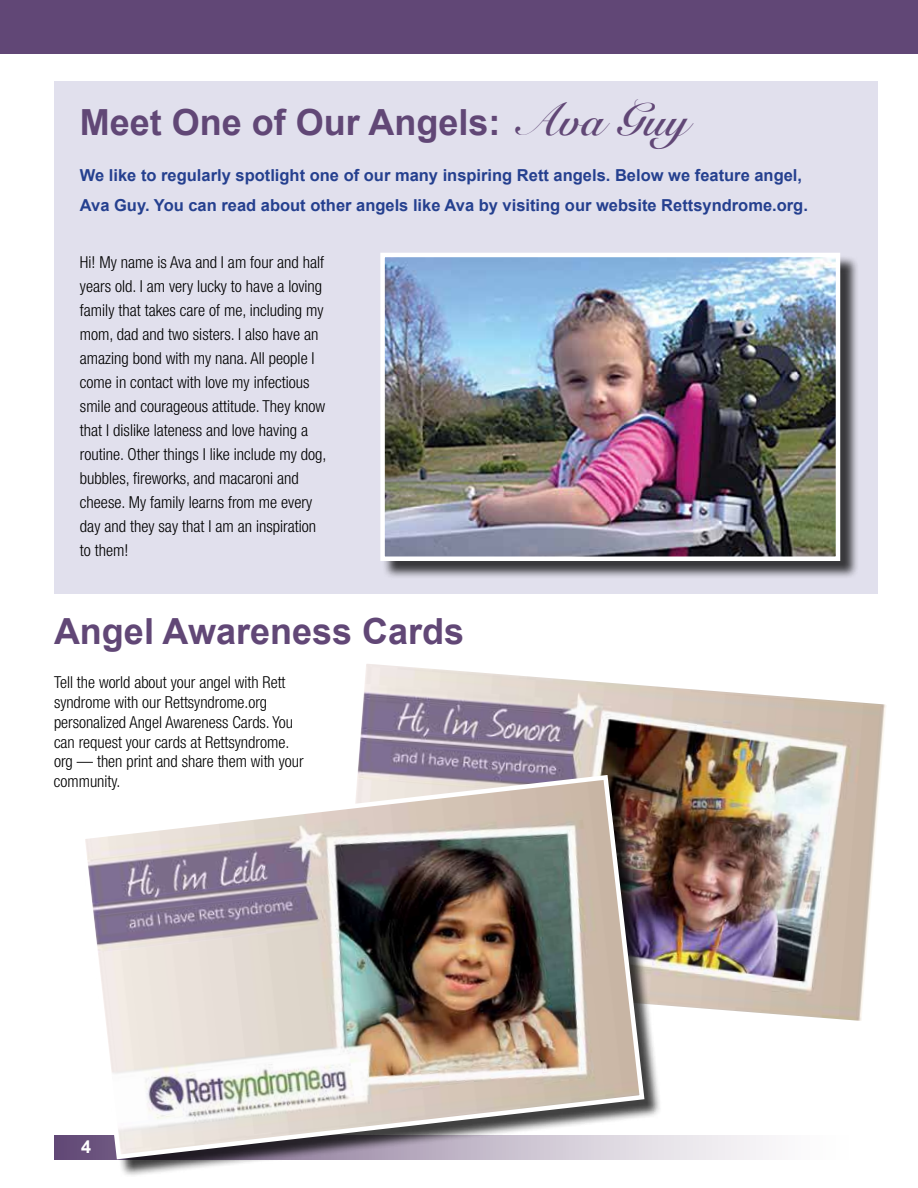
<style>
.page{position:relative;width:918px;height:1188px;background:#fff}
.page>*{position:absolute;margin:0;border:0;box-sizing:border-box;transform-origin:0 0}
.t1{font:700 36px "Arial";color:#614776}
.t2{font:700 18px "Arial";color:#fff}
.t3{font:300 condensed 16.5px/24px "Helvetica Neue";color:#000}
.t4{font:700 16.5px/30px "Arial";color:#25408f}
.s1{font-family:"Snell Roundhand";font-size:45px}
</style>
<div class="page">
<div style="left:54px;top:81px;width:824px;height:513px;background:#e1e0ed"></div>
<div style="left:0;top:0;width:918px;height:54px;background:#614776"></div>
<svg style="left:54px;top:1136px;width:715px;height:23px"></svg>
<div style="left:383px;top:255px;width:476px;height:325px;background:#000;opacity:.75"></div>
<img style="left:385px;top:258px;width:450px;height:298px">
<div style="left:380px;top:253px;width:460px;height:308px;border:4px solid #fff"></div>
<img style="left:357px;top:664px;width:529px;height:357px">
<div style="left:83px;top:778px;width:580px;height:399px;background:#000;opacity:.75"></div>
<img style="left:77px;top:772px;width:570px;height:390px">
<h1 class="t1" style="left:80px;top:98px;width:610px">Meet One of Our Angels: <span class="s1">Ava Guy</span></h1>
<p class="t4" style="left:80px;top:161px;width:730px">We like to regularly spotlight one of our many inspiring Rett angels. Below we feature angel,<br>Ava Guy. You can read about other angels like Ava by visiting our website Rettsyndrome.org.</p>
<p class="t3" style="left:80px;top:250px;width:248px">Hi! My name is Ava and I am four and half years old. I am very lucky to have a loving family that takes care of me, including my mom, dad and two sisters. I also have an amazing bond with my nana. All people I come in contact with love my infectious smile and courageous attitude. They know that I dislike lateness and love having a routine. Other things I like include my dog, bubbles, fireworks, and macaroni and cheese. My family learns from me every day and they say that I am an inspiration to them!</p>
<h1 class="t1" style="left:54px;top:608px;width:412px">Angel Awareness Cards</h1>
<p class="t3" style="left:54px;top:672px;width:251px;line-height:19.8px">Tell the world about your angel with Rett syndrome with our Rettsyndrome.org personalized Angel Awareness Cards. You can request your cards at Rettsyndrome. org — then print and share them with your community.</p>
<p class="t2" style="left:81px;top:1135px;width:12px">4</p>
</div>
